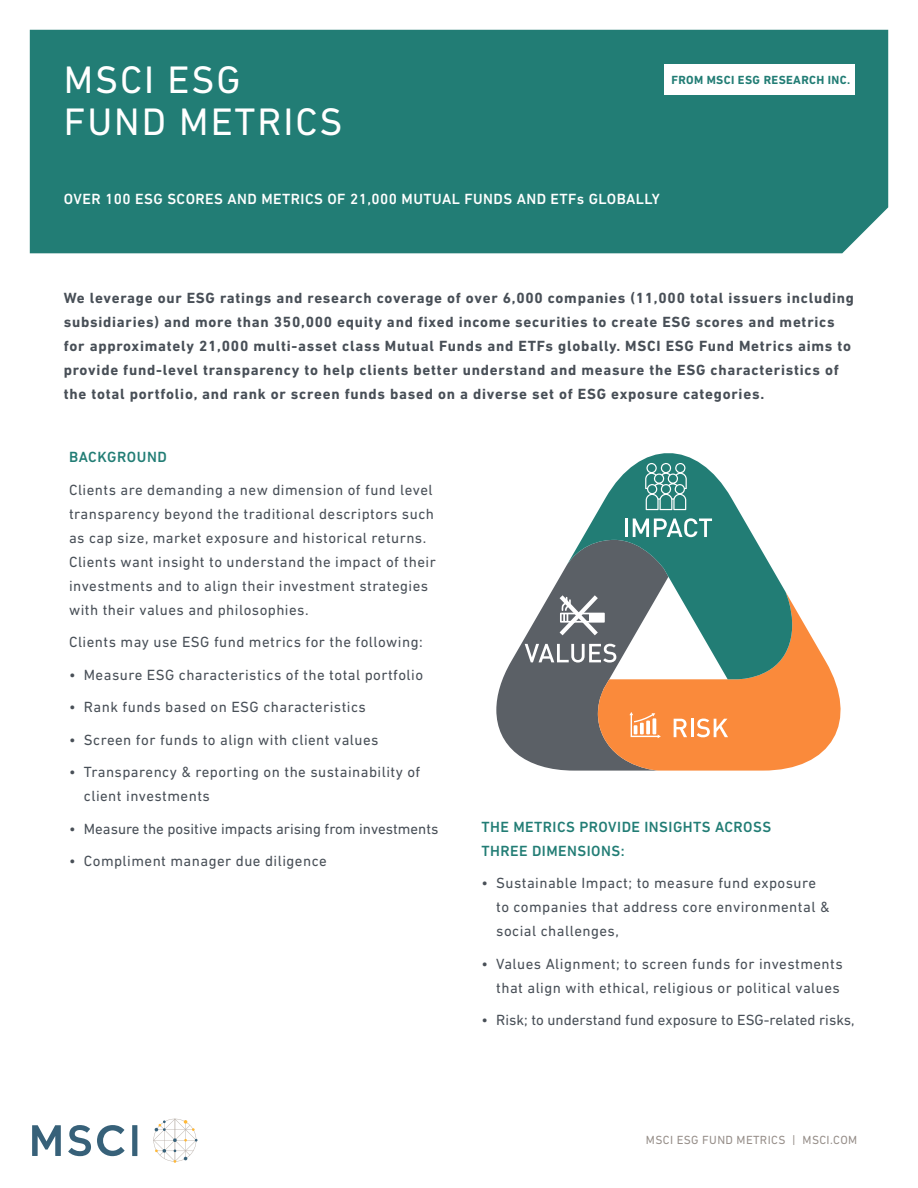
<style>
.page{position:relative;width:918px;height:1188px;background:#fff}
.page>*{position:absolute;margin:0;border:0;box-sizing:border-box;transform-origin:0 0}
.t1{font:39px/42px "DIN Next LT Pro";letter-spacing:.05em;color:#fff}
.t2{font:15px/24px "DIN Next LT Pro";letter-spacing:.03em;color:#484f57}
.t3{font:700 15px/24px "DIN Next LT Pro";letter-spacing:.05em;color:#484f57}
.t4{font:15px "DIN Next LT Pro";color:#484f57}
.t5{font:500 15px "DIN Next LT Pro";letter-spacing:.03em;color:#fff}
.t6{font:500 15px/24px "DIN Next LT Pro";letter-spacing:.03em;color:#227d75}
.t7{font:12px "DIN Next LT Pro";letter-spacing:.03em;color:#978f8a}
.t8{font:700 12px "DIN Next LT Pro";letter-spacing:.03em;color:#227d75}
</style>
<div class="page">
<div style="left:30px;top:30px;width:858px;height:223px;background:#227d75"></div>
<div style="left:664px;top:64px;width:190px;height:30px;background:#fff"></div>
<svg style="left:153px;top:1119px;width:45px;height:44px"></svg>
<svg style="left:32px;top:1125px;width:29px;height:31px"></svg>
<div style="left:132px;top:1125px;width:5px;height:31px;background:#376179"></div>
<svg style="left:97px;top:1125px;width:28px;height:31px"></svg>
<svg style="left:68px;top:1125px;width:23px;height:31px"></svg>
<svg style="left:728px;top:619px;width:113px;height:152px;fill:#fa8a3b"></svg>
<svg style="left:594px;top:453px;width:207px;height:227px;fill:#227d75"></svg>
<svg style="left:645px;top:463px;width:42px;height:47px;background:#5d9f99"></svg>
<svg style="left:496px;top:518px;width:232px;height:253px"></svg>
<h1 class="t1" style="left:64px;top:58px;width:280px">MSCI ESG<br>FUND METRICS</h1>
<p class="t8" style="left:671px;top:72px;width:180px">FROM MSCI ESG RESEARCH INC.</p>
<p class="t5" style="left:64px;top:190px;width:598px">OVER 100 ESG SCORES AND METRICS OF 21,000 MUTUAL FUNDS AND ETFs GLOBALLY</p>
<p class="t3" style="left:64px;top:286px;width:792px">We leverage our ESG ratings and research coverage of over 6,000 companies (11,000 total issuers including subsidiaries) and more than 350,000 equity and fixed income securities to create ESG scores and metrics for approximately 21,000 multi-asset class Mutual Funds and ETFs globally. MSCI ESG Fund Metrics aims to provide fund-level transparency to help clients better understand and measure the ESG characteristics of the total portfolio, and rank or screen funds based on a diverse set of ESG exposure categories.</p>
<p class="t6" style="left:69px;top:445px;width:99px">BACKGROUND</p>
<p class="t2" style="left:69px;top:477px;width:368px">Clients are demanding a new dimension of fund level transparency beyond the traditional descriptors such as cap size, market exposure and historical returns.<br>Clients want insight to understand the impact of their investments and to align their investment strategies with their values and philosophies.</p>
<p class="t2" style="left:69px;top:630px;width:355px">Clients may use ESG fund metrics for the following:</p>
<p class="t2" style="left:69px;top:662px;width:356px">• Measure ESG characteristics of the total portfolio</p>
<p class="t2" style="left:69px;top:695px;width:298px">• Rank funds based on ESG characteristics</p>
<p class="t2" style="left:69px;top:727px;width:311px">• Screen for funds to align with client values</p>
<p class="t2" style="left:84px;top:760px;width:338px;text-indent:-15px">• Transparency &amp; reporting on the sustainability of client investments</p>
<p class="t4" style="left:69px;top:820px;width:371px">• Measure the positive impacts arising from investments</p>
<p class="t2" style="left:69px;top:849px;width:259px">• Compliment manager due diligence</p>
<p class="t6" style="left:481px;top:815px;width:291px">THE METRICS PROVIDE INSIGHTS ACROSS<br>THREE DIMENSIONS:</p>
<p class="t2" style="left:496px;top:871px;width:335px;text-indent:-15px">• Sustainable Impact; to measure fund exposure to companies that address core environmental &amp; social challenges,</p>
<p class="t2" style="left:481px;top:952px;width:363px;text-align:right">• Values Alignment; to screen funds for investments that align with ethical, religious or political values</p>
<p class="t4" style="left:481px;top:1012px;width:375px">• Risk; to understand fund exposure to ESG-related risks,</p>
<p class="t7" style="left:646px;top:1133px;width:213px">MSCI ESG FUND METRICS | MSCI.COM</p>
</div>
